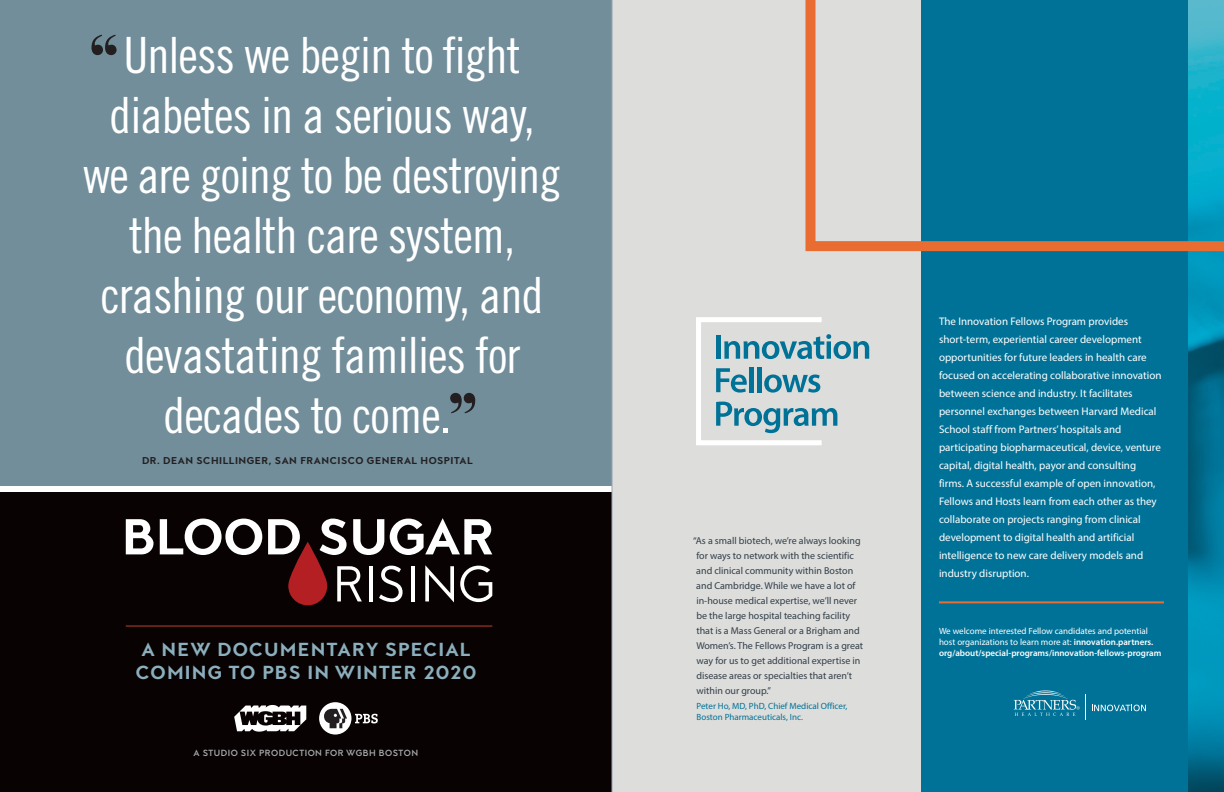
<style>
.page{position:relative;width:1224px;height:792px;background:#fff}
.page>*{position:absolute;margin:0;border:0;box-sizing:border-box;transform-origin:0 0}
.t1{font:900 60px "Bauer Bodoni";color:#231f20}
.t2{font:50px/60px "Trade Gothic Cond Eighteen";letter-spacing:-.02em;color:#fff;text-align:center}
.t3{font:900 19px/23px "MTT Milano";letter-spacing:.06em;color:#8cafbd}
.t4{font:11px/18px "Myriad Pro";color:#fff}
.t5{font:10px/15px "Myriad Pro";color:#313e48}
.t6{font:900 10px "MTT Milano";letter-spacing:.05em;color:#231f20}
.t7{font:9px/10.8px "Myriad Pro";color:#fff}
.t8{font:9px/10.8px "Myriad Pro";color:#007297}
.t9{font:700 9px "MTT Milano";letter-spacing:.05em;color:#a8a9ad}
.s1{font-size:52px}
.s2{font-family:"Bauer Bodoni";font-weight:900;font-size:60px;color:#231f20}
.s3{font-weight:600}
</style>
<div class="page">
<div style="left:612px;top:0;width:309px;height:792px;background:#dddddb"></div>
<img style="left:1188px;top:251px;width:36px;height:541px">
<div style="left:921px;top:0;width:267px;height:792px;background:#007297"></div>
<div style="left:0;top:0;width:612px;height:486px;background:#718e9a"></div>
<div style="left:0;top:492px;width:612px;height:300px;background:#080302"></div>
<svg style="left:126px;top:519px;width:28px;height:35px"></svg>
<svg style="left:160px;top:519px;width:102px;height:36px"></svg>
<svg style="left:268px;top:518px;width:224px;height:87px"></svg>
<svg style="left:355px;top:714px;width:23px;height:10px"></svg>
<div style="left:319px;top:702px;width:32px;height:33px;background:#fff;border-radius:50%"></div>
<svg style="left:324px;top:709px;width:23px;height:19px"></svg>
<svg style="left:234px;top:705px;width:72px;height:27px"></svg>
<hr style="left:126px;top:626px;width:366px;height:1px;background:#c03e2d">
<svg style="left:1092px;top:705px;width:54px;height:6px"></svg>
<svg style="left:1014px;top:691px;width:72px;height:29px"></svg>
<hr style="left:939px;top:601px;width:225px;height:2px;background:#e96d30">
<svg style="left:696px;top:317px;width:173px;height:128px"></svg>
<svg style="left:806px;top:0;width:418px;height:251px"></svg>
<hr style="left:612px;top:0;width:1px;height:792px;background:#97a3ae">
<h1 class="t1" style="left:86px;top:21px;width:38px">“</h1>
<h2 class="t2" style="left:83px;top:25px;width:480px">Unless we begin to fight diabetes in a serious way, we are going to be destroying the health care system, crashing our economy, and devastating families for decades to come<span class="s1">.</span><span class="s2">”</span></h2>
<p class="t6" style="left:142px;top:455px;width:332px">DR. DEAN SCHILLINGER, SAN FRANCISCO GENERAL HOSPITAL</p>
<h3 class="t3" style="left:136px;top:639px;width:342px">A NEW DOCUMENTARY SPECIAL<br>COMING TO PBS IN WINTER 2020</h3>
<p class="t9" style="left:193px;top:748px;width:226px">A STUDIO SIX PRODUCTION FOR WGBH BOSTON</p>
<p class="t5" style="left:696px;top:533px;width:168px;text-indent:-3px">“As a small biotech, we’re always looking for ways to network with the scientific and clinical community within Boston and Cambridge. While we have a lot of in-house medical expertise, we’ll never be the large hospital teaching facility that is a Mass General or a Brigham and Women’s. The Fellows Program is a great way for us to get additional expertise in disease areas or specialties that aren’t within our group.”</p>
<p class="t8" style="left:697px;top:701px;width:152px">Peter Ho, MD, PhD, Chief Medical Officer,<br>Boston Pharmaceuticals, Inc.</p>
<p class="t4" style="left:939px;top:313px;width:224px">The Innovation Fellows Program provides short-term, experiential career development opportunities for future leaders in health care focused on accelerating collaborative innovation between science and industry. It facilitates personnel exchanges between Harvard Medical School staff from Partners’ hospitals and participating biopharmaceutical, device, venture capital, digital health, payor and consulting firms. A successful example of open innovation, Fellows and Hosts learn from each other as they collaborate on projects ranging from clinical development to digital health and artificial intelligence to new care delivery models and industry disruption.</p>
<p class="t7" style="left:939px;top:626px;width:224px">We welcome interested Fellow candidates and potential host organizations to learn more at: <span class="s3">innovation.partners. org/about/special-programs/innovation-fellows-program</span></p>
</div>
